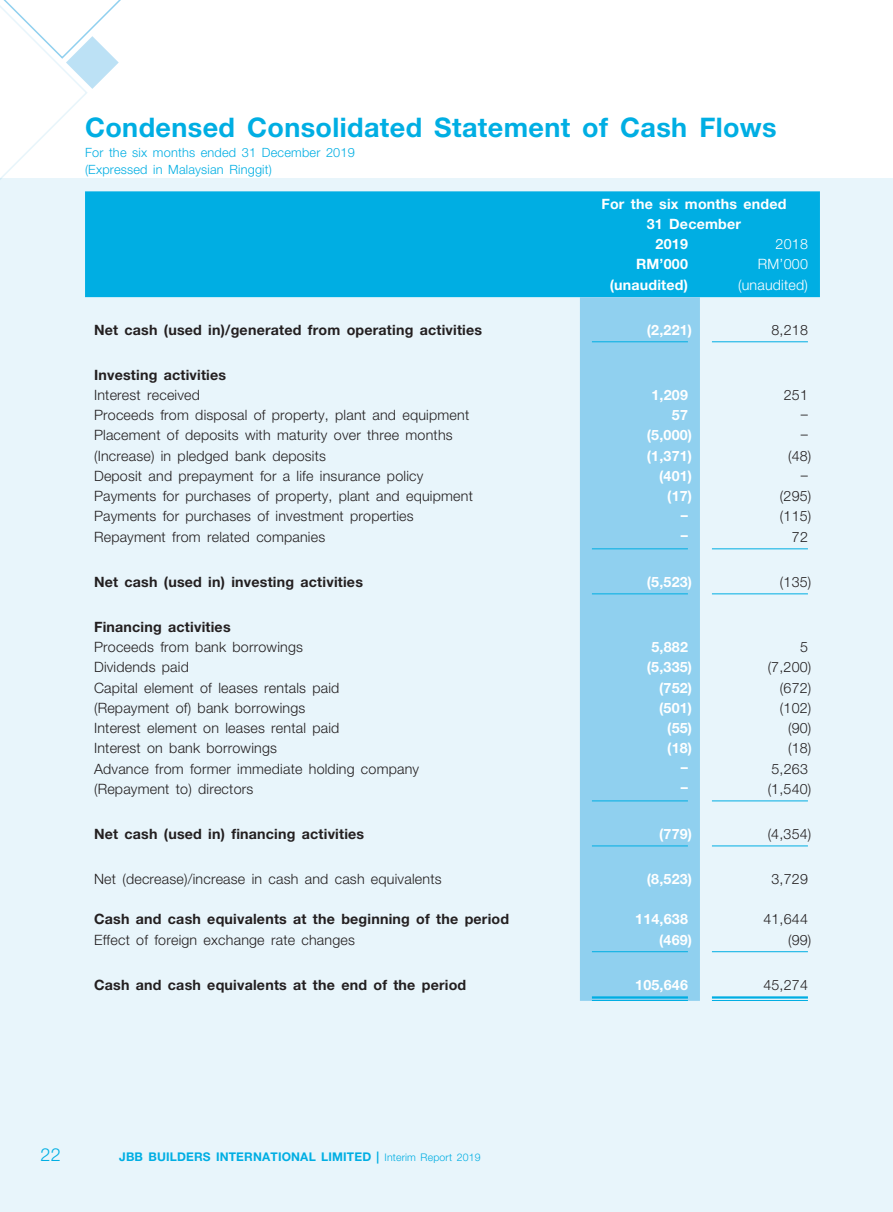
<style>
.page{position:relative;width:893px;height:1212px;background:#fff}
.page>*{position:absolute;margin:0;border:0;box-sizing:border-box;transform-origin:0 0}
.t1{font:700 27px "Helvetica Neue LT Std";letter-spacing:.015em;color:#00aee3}
.t2{font:300 18px "Helvetica Neue LT Std";color:#00aee3}
._15_Table_Stub{font:300 14.25px "Helvetica Neue LT Std";letter-spacing:.015em;color:#231f20}
._15_Table_Stub-2{font:700 14.25px "Helvetica Neue LT Std";letter-spacing:.015em;color:#231f20}
._01_Body_Text{font:700 14.25px/20.2px "Helvetica Neue LT Std";letter-spacing:.015em;color:#fff;text-align:center}
._01_Body_Text-2{font:300 14.25px "Helvetica Neue LT Std";letter-spacing:.015em;color:#231f20}
._01_Body_Text-3{font:300 14.25px "Helvetica Neue LT Std";letter-spacing:.015em;color:#fff}
.t3{font:300 12.75px/16.5px "Helvetica Neue LT Std";letter-spacing:.015em;color:#00aee3}
.t4{font:700 12px "Helvetica Neue LT Std";letter-spacing:.015em;color:#00aee3}
.s1{font-weight:300;font-size:10.5px}
</style>
<div class="page">
<div style="left:0;top:179px;width:893px;height:1033px;background:#e8f5fb"></div>
<svg style="left:0;top:0;width:143px;height:180px"></svg>
<div style="left:85px;top:191px;width:735px;height:106px;background:#00aee3"></div>
<div style="left:580px;top:297px;width:120px;height:704px;background:#90d0ef"></div>
<hr style="left:592px;top:341px;width:96px;height:1px;background:#00aee3">
<hr style="left:712px;top:341px;width:96px;height:1px;background:#00aee3">
<hr style="left:592px;top:548px;width:96px;height:1px;background:#00aee3">
<hr style="left:712px;top:548px;width:96px;height:1px;background:#00aee3">
<hr style="left:592px;top:593px;width:96px;height:1px;background:#00aee3">
<hr style="left:712px;top:593px;width:96px;height:1px;background:#00aee3">
<hr style="left:592px;top:800px;width:96px;height:1px;background:#00aee3">
<hr style="left:712px;top:800px;width:96px;height:1px;background:#00aee3">
<hr style="left:592px;top:845px;width:96px;height:1px;background:#00aee3">
<hr style="left:712px;top:845px;width:96px;height:1px;background:#00aee3">
<hr style="left:592px;top:951px;width:96px;height:1px;background:#00aee3">
<hr style="left:712px;top:951px;width:96px;height:1px;background:#00aee3">
<hr style="left:592px;top:996px;width:96px;height:2px;background:#00aee3">
<hr style="left:592px;top:1000px;width:96px;height:1px;background:#00aee3">
<hr style="left:712px;top:996px;width:96px;height:2px;background:#00aee3">
<hr style="left:712px;top:1000px;width:96px;height:1px;background:#00aee3">
<h1 class="t1" style="left:85px;top:110px;width:693px">Condensed Consolidated Statement of Cash Flows</h1>
<p class="t3" style="left:85px;top:144px;width:271px">For the six months ended 31 December 2019 (Expressed in Malaysian Ringgit)</p>
<p class="_01_Body_Text" style="left:601px;top:193px;width:187px">For the six months ended<br>31 December</p>
<p class="_01_Body_Text" style="left:656px;top:234px;width:34px">2019</p>
<p class="_01_Body_Text-3" style="left:776px;top:235px;width:34px">2018</p>
<p class="_01_Body_Text" style="left:636px;top:254px;width:53px">RM’000</p>
<p class="_01_Body_Text-3" style="left:758px;top:256px;width:52px">RM’000</p>
<p class="_01_Body_Text" style="left:610px;top:274px;width:80px">(unaudited)</p>
<p class="_01_Body_Text-3" style="left:738px;top:276px;width:71px">(unaudited)</p>
<p class="_15_Table_Stub-2" style="left:94px;top:321px;width:390px">Net cash (used in)/generated from operating activities</p>
<p class="_01_Body_Text" style="left:647px;top:319px;width:47px">(2,221)</p>
<p class="_01_Body_Text-2" style="left:771px;top:321px;width:38px">8,218</p>
<p class="_15_Table_Stub-2" style="left:94px;top:366px;width:134px">Investing activities</p>
<p class="_15_Table_Stub" style="left:94px;top:386px;width:108px">Interest received</p>
<p class="_01_Body_Text" style="left:651px;top:384px;width:38px">1,209</p>
<p class="_01_Body_Text-2" style="left:784px;top:386px;width:26px">251</p>
<p class="_15_Table_Stub" style="left:94px;top:406px;width:377px">Proceeds from disposal of property, plant and equipment</p>
<p class="_01_Body_Text" style="left:672px;top:405px;width:18px">57</p>
<p class="_01_Body_Text-2" style="left:801px;top:405px;width:9px">–</p>
<p class="_15_Table_Stub" style="left:94px;top:427px;width:360px">Placement of deposits with maturity over three months</p>
<p class="_01_Body_Text" style="left:647px;top:425px;width:47px">(5,000)</p>
<p class="_01_Body_Text-2" style="left:801px;top:425px;width:9px">–</p>
<p class="_15_Table_Stub" style="left:94px;top:447px;width:233px">(Increase) in pledged bank deposits</p>
<p class="_01_Body_Text" style="left:647px;top:445px;width:47px">(1,371)</p>
<p class="_01_Body_Text-2" style="left:788px;top:447px;width:25px">(48)</p>
<p class="_15_Table_Stub" style="left:94px;top:467px;width:331px">Deposit and prepayment for a life insurance policy</p>
<p class="_01_Body_Text" style="left:659px;top:465px;width:35px">(401)</p>
<p class="_01_Body_Text-2" style="left:801px;top:466px;width:9px">–</p>
<p class="_15_Table_Stub" style="left:94px;top:487px;width:380px">Payments for purchases of property, plant and equipment</p>
<p class="_01_Body_Text" style="left:667px;top:486px;width:26px">(17)</p>
<p class="_01_Body_Text-2" style="left:780px;top:487px;width:33px">(295)</p>
<p class="_15_Table_Stub" style="left:94px;top:508px;width:321px">Payments for purchases of investment properties</p>
<p class="_01_Body_Text" style="left:681px;top:504px;width:9px">–</p>
<p class="_01_Body_Text-2" style="left:780px;top:508px;width:33px">(115)</p>
<p class="_15_Table_Stub" style="left:94px;top:528px;width:233px">Repayment from related companies</p>
<p class="_01_Body_Text" style="left:681px;top:525px;width:9px">–</p>
<p class="_01_Body_Text-2" style="left:792px;top:528px;width:18px">72</p>
<p class="_15_Table_Stub-2" style="left:94px;top:573px;width:270px">Net cash (used in) investing activities</p>
<p class="_01_Body_Text" style="left:647px;top:571px;width:47px">(5,523)</p>
<p class="_01_Body_Text-2" style="left:780px;top:573px;width:33px">(135)</p>
<p class="_15_Table_Stub-2" style="left:94px;top:618px;width:138px">Financing activities</p>
<p class="_15_Table_Stub" style="left:94px;top:638px;width:210px">Proceeds from bank borrowings</p>
<p class="_01_Body_Text" style="left:651px;top:636px;width:38px">5,882</p>
<p class="_01_Body_Text-2" style="left:800px;top:638px;width:9px">5</p>
<p class="_15_Table_Stub" style="left:94px;top:658px;width:96px">Dividends paid</p>
<p class="_01_Body_Text" style="left:647px;top:657px;width:47px">(5,335)</p>
<p class="_01_Body_Text-2" style="left:768px;top:658px;width:45px">(7,200)</p>
<p class="_15_Table_Stub" style="left:94px;top:679px;width:247px">Capital element of leases rentals paid</p>
<p class="_01_Body_Text" style="left:659px;top:677px;width:35px">(752)</p>
<p class="_01_Body_Text-2" style="left:780px;top:679px;width:33px">(672)</p>
<p class="_15_Table_Stub" style="left:94px;top:699px;width:213px">(Repayment of) bank borrowings</p>
<p class="_01_Body_Text" style="left:659px;top:697px;width:35px">(501)</p>
<p class="_01_Body_Text-2" style="left:780px;top:699px;width:33px">(102)</p>
<p class="_15_Table_Stub" style="left:94px;top:719px;width:247px">Interest element on leases rental paid</p>
<p class="_01_Body_Text" style="left:667px;top:717px;width:26px">(55)</p>
<p class="_01_Body_Text-2" style="left:788px;top:719px;width:25px">(90)</p>
<p class="_15_Table_Stub" style="left:94px;top:739px;width:184px">Interest on bank borrowings</p>
<p class="_01_Body_Text" style="left:667px;top:738px;width:26px">(18)</p>
<p class="_01_Body_Text-2" style="left:788px;top:739px;width:25px">(18)</p>
<p class="_15_Table_Stub" style="left:94px;top:760px;width:327px">Advance from former immediate holding company</p>
<p class="_01_Body_Text" style="left:681px;top:756px;width:9px">–</p>
<p class="_01_Body_Text-2" style="left:771px;top:760px;width:38px">5,263</p>
<p class="_15_Table_Stub" style="left:94px;top:780px;width:161px">(Repayment to) directors</p>
<p class="_01_Body_Text" style="left:681px;top:777px;width:9px">–</p>
<p class="_01_Body_Text-2" style="left:768px;top:780px;width:45px">(1,540)</p>
<p class="_15_Table_Stub-2" style="left:94px;top:825px;width:272px">Net cash (used in) financing activities</p>
<p class="_01_Body_Text" style="left:659px;top:823px;width:35px">(779)</p>
<p class="_01_Body_Text-2" style="left:768px;top:825px;width:45px">(4,354)</p>
<p class="_15_Table_Stub" style="left:94px;top:870px;width:349px">Net (decrease)/increase in cash and cash equivalents</p>
<p class="_01_Body_Text" style="left:647px;top:868px;width:47px">(8,523)</p>
<p class="_01_Body_Text-2" style="left:771px;top:870px;width:38px">3,729</p>
<p class="_15_Table_Stub-2" style="left:94px;top:910px;width:417px">Cash and cash equivalents at the beginning of the period</p>
<p class="_01_Body_Text" style="left:635px;top:909px;width:54px">114,638</p>
<p class="_01_Body_Text-2" style="left:763px;top:910px;width:46px">41,644</p>
<p class="_15_Table_Stub" style="left:94px;top:931px;width:262px">Effect of foreign exchange rate changes</p>
<p class="_01_Body_Text" style="left:659px;top:929px;width:35px">(469)</p>
<p class="_01_Body_Text-2" style="left:788px;top:931px;width:25px">(99)</p>
<p class="_15_Table_Stub-2" style="left:94px;top:976px;width:374px">Cash and cash equivalents at the end of the period</p>
<p class="_01_Body_Text" style="left:635px;top:974px;width:54px">105,646</p>
<p class="_01_Body_Text-2" style="left:763px;top:976px;width:46px">45,274</p>
<p class="t2" style="left:40px;top:1143px;width:22px">22</p>
<p class="t4" style="left:119px;top:1149px;width:363px">JBB BUILDERS INTERNATIONAL LIMITED | <span class="s1">Interim Report 2019</span></p>
</div>
